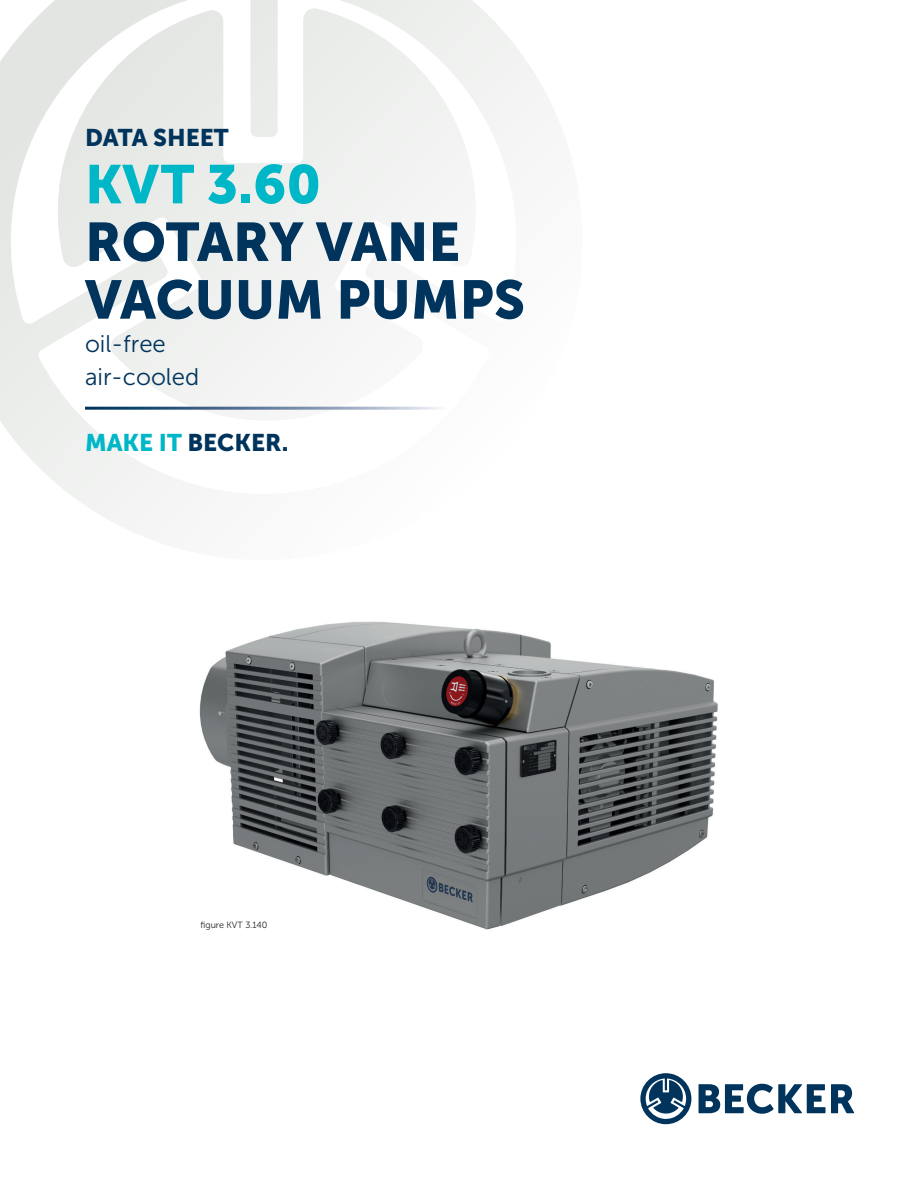
<style>
.page{position:relative;width:918px;height:1188px;background:#fff}
.page>*{position:absolute;margin:0;border:0;box-sizing:border-box;transform-origin:0 0}
.t1{font:54px/57.8px "Museo Sans 900";color:#00345c}
.t2{font:54px "Museo Sans 900";color:#00b7c7}
.t3{font:24px "Museo Sans 900";color:#00345c}
.t4{font:24px/33px "Museo Sans 300";color:#00345c}
.t5{font:9px "Museo Sans 300";color:#231f20}
.s1{color:#00b7c7}
</style>
<div class="page">
<svg style="left:0;top:0;width:554px;height:539px"></svg>
<svg style="left:699px;top:1084px;width:155px;height:30px"></svg>
<svg style="left:640px;top:1073px;width:51px;height:51px"></svg>
<hr style="left:85px;top:407px;width:361px;height:3px;background:#fff">
<img style="left:199px;top:621px;width:519px;height:309px">
<p class="t3" style="left:85px;top:124px;width:145px">DATA SHEET</p>
<h1 class="t2" style="left:85px;top:154px;width:237px">KVT 3.60</h1>
<h1 class="t1" style="left:85px;top:213px;width:442px">ROTARY VANE<br>VACUUM PUMPS</h1>
<p class="t4" style="left:85px;top:327px;width:116px">oil-free air-cooled</p>
<p class="t3" style="left:85px;top:429px;width:205px"><span class="s1">MAKE IT</span> BECKER.</p>
<p class="t5" style="left:200px;top:920px;width:69px">figure KVT 3.140</p>
</div>
